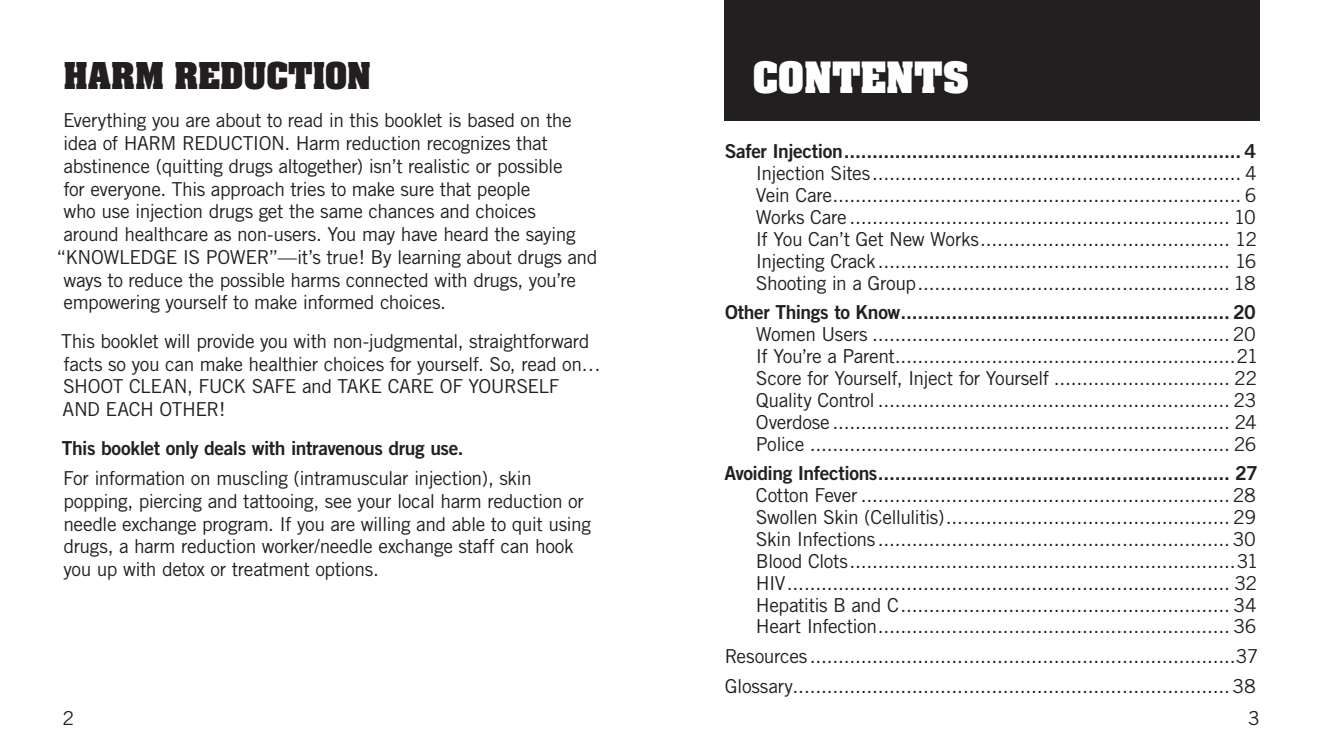
<style>
.page{position:relative;width:1323px;height:756px;background:#fff}
.page>*{position:absolute;margin:0;border:0;box-sizing:border-box;transform-origin:0 0}
.Heading{font:700 36.75px "Aachen";color:#fff}
.t1{font:700 31.5px "Aachen";letter-spacing:-.005em;color:#231f20}
.t2{font:19.25px/22.8px "Trade Gothic";letter-spacing:-.025em;color:#231f20}
.t3{font:19.25px "Trade Gothic Bold Two";letter-spacing:-.02em;color:#231f20}
</style>
<div class="page">
<div style="left:724px;top:0;width:536px;height:121px;background:#231f20"></div>
<p class="t1" style="left:64px;top:53px;width:309px">HARM REDUCTION</p>
<p class="t2" style="left:63px;top:109px;width:510px">Everything you are about to read in this booklet is based on the</p>
<p class="t2" style="left:63px;top:132px;width:486px">idea of HARM REDUCTION. Harm reduction recognizes that</p>
<p class="t2" style="left:64px;top:154px;width:501px">abstinence (quitting drugs altogether) isn’t realistic or possible</p>
<p class="t2" style="left:63px;top:177px;width:469px">for everyone. This approach tries to make sure that people</p>
<p class="t2" style="left:64px;top:200px;width:474px">who use injection drugs get the same chances and choices</p>
<p class="t2" style="left:64px;top:223px;width:514px">around healthcare as non-users. You may have heard the saying</p>
<p class="t2" style="left:56px;top:245px;width:543px">“KNOWLEDGE IS POWER”—it’s true! By learning about drugs and</p>
<p class="t2" style="left:64px;top:268px;width:514px">ways to reduce the possible harms connected with drugs, you’re</p>
<p class="t2" style="left:64px;top:291px;width:384px">empowering yourself to make informed choices.</p>
<p class="t2" style="left:61px;top:329px;width:541px">This booklet will provide you with non-judgmental, straightforward facts so you can make healthier choices for yourself. So, read on… SHOOT CLEAN, FUCK SAFE and TAKE CARE OF YOURSELF<br>AND EACH OTHER!</p>
<p class="t3" style="left:62px;top:436px;width:403px">This booklet only deals with intravenous drug use.</p>
<p class="t2" style="left:63px;top:467px;width:529px">For information on muscling (intramuscular injection), skin popping, piercing and tattooing, see your local harm reduction or needle exchange program. If you are willing and able to quit using drugs, a harm reduction worker/needle exchange staff can hook you up with detox or treatment options.</p>
<p class="Heading" style="left:753px;top:51px;width:218px">CONTENTS</p>
<p class="t3" style="left:725px;top:139px;width:533px">Safer Injection...................................................................... 4</p>
<p class="t2" style="left:756px;top:162px;width:502px">Injection Sites................................................................. 4</p>
<p class="t2" style="left:756px;top:184px;width:502px">Vein Care........................................................................ 6</p>
<p class="t2" style="left:756px;top:205px;width:501px">Works Care ................................................................... 10</p>
<p class="t2" style="left:756px;top:227px;width:503px">If You Can’t Get New Works............................................ 12</p>
<p class="t2" style="left:756px;top:249px;width:502px">Injecting Crack.............................................................. 16</p>
<p class="t2" style="left:756px;top:271px;width:501px">Shooting in a Group....................................................... 18</p>
<p class="t3" style="left:725px;top:300px;width:532px">Other Things to Know.......................................................... 20</p>
<p class="t2" style="left:756px;top:323px;width:501px">Women Users ...............................................................20</p>
<p class="t2" style="left:756px;top:345px;width:504px">If You’re a Parent............................................................21</p>
<p class="t2" style="left:756px;top:366px;width:503px">Score for Yourself, Inject for Yourself ............................... 22</p>
<p class="t2" style="left:756px;top:388px;width:502px">Quality Control .............................................................. 23</p>
<p class="t2" style="left:756px;top:410px;width:502px">Overdose ...................................................................... 24</p>
<p class="t2" style="left:756px;top:432px;width:502px">Police .......................................................................... 26</p>
<p class="t3" style="left:724px;top:462px;width:535px">Avoiding Infections.............................................................. 27</p>
<p class="t2" style="left:756px;top:484px;width:501px">Cotton Fever ................................................................. 28</p>
<p class="t2" style="left:756px;top:506px;width:502px">Swollen Skin (Cellulitis).................................................. 29</p>
<p class="t2" style="left:756px;top:528px;width:501px">Skin Infections ..............................................................30</p>
<p class="t2" style="left:756px;top:549px;width:504px">Blood Clots....................................................................31</p>
<p class="t2" style="left:756px;top:571px;width:503px">HIV.............................................................................. 32</p>
<p class="t2" style="left:756px;top:593px;width:502px">Hepatitis B and C.......................................................... 34</p>
<p class="t2" style="left:756px;top:615px;width:502px">Heart Infection.............................................................. 36</p>
<p class="t2" style="left:725px;top:645px;width:535px">Resources ...........................................................................37</p>
<p class="t2" style="left:725px;top:675px;width:532px">Glossary.............................................................................38</p>
<p class="t2" style="left:63px;top:707px;width:13px">2</p>
<p class="t2" style="left:1248px;top:707px;width:13px">3</p>
</div>
